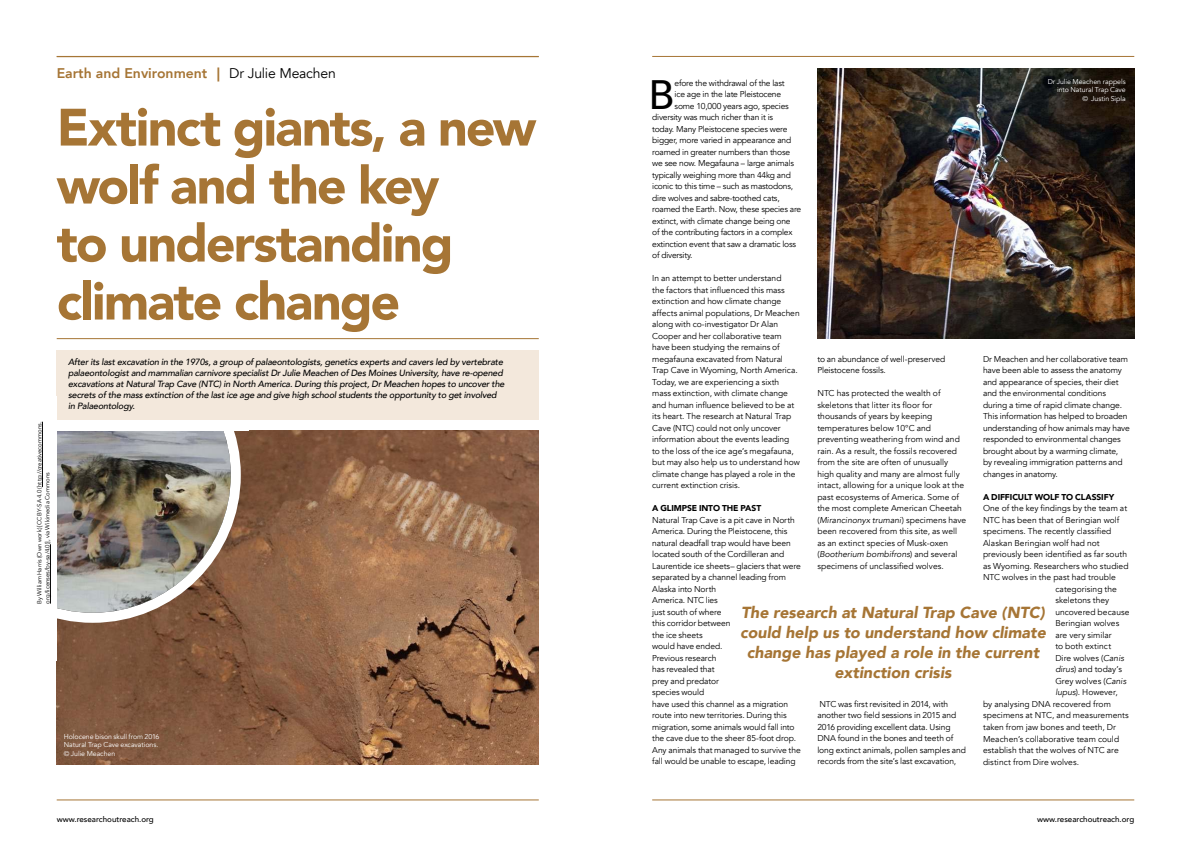
<style>
.page{position:relative;width:1191px;height:842px;background:#fff}
.page>*{position:absolute;margin:0;border:0;box-sizing:border-box;transform-origin:0 0}
.t1{font:900 52px/58px "Avenir";letter-spacing:-.035em;color:#a67535}
.t2{font:500 41px "Avenir";color:#000}
.t3{font:italic 900 16px/20px "Avenir";color:#a67535;text-align:center}
.t4{font:800 14px "Avenir";color:#a67535}
.t5{font:italic 500 9px/11px "Avenir";letter-spacing:-.02em;color:#000}
.t6{font:8.5px/11.5px "Avenir";letter-spacing:-.01em;color:#000}
.t7{font:900 8.5px "Avenir";letter-spacing:-.015em;color:#000}
.t8{font:500 8px "Avenir";color:#000}
.t9{font:7px/8.5px "Avenir";letter-spacing:-.005em;color:#fff;text-align:right}
.t10{font:6px/8px "Avenir";color:#000}
.s1{font-weight:900}
.s2{font-weight:400;color:#000}
.s3{font-style:italic}
</style>
<div class="page">
<hr style="left:57px;top:800px;width:482px;height:1px;background:#a67535">
<hr style="left:652px;top:800px;width:482px;height:1px;background:#a67535">
<hr style="left:652px;top:56px;width:482px;height:1px;background:#a67535">
<img style="left:56px;top:431px;width:483px;height:333px">
<img style="left:57px;top:431px;width:184px;height:192px">
<hr style="left:57px;top:338px;width:482px;height:1px;background:#a67535">
<hr style="left:57px;top:56px;width:482px;height:1px;background:#a67535">
<img style="left:817px;top:68px;width:317px;height:271px">
<div style="left:57px;top:350px;width:482px;height:70px;background:#f3e8dc"></div>
<div style="left:0;top:396px;width:57px;height:265px;background:#fff"></div>
<hr style="left:42px;top:422px;width:1px;height:65px;background:#000">
<hr style="left:50px;top:544px;width:1px;height:60px;background:#000">
<h3 class="t4" style="left:57px;top:65px;width:281px">Earth and Environment <span class="s1">︱</span> <span class="s2">Dr Julie Meachen</span></h3>
<h1 class="t1" style="left:57px;top:103px;width:481px">Extinct giants, a new wolf and the key<br>to understanding climate change</h1>
<p class="t10" style="left:36px;top:604px;width:183px;rotate:-90deg">By William Harris (Own work) [CC BY-SA 4.0 (http://creativecommons. org/licenses/by-sa/4.0)], via Wikimedia Commons</p>
<p class="t5" style="left:68px;top:357px;width:438px">After its last excavation in the 1970s, a group of palaeontologists, genetics experts and cavers led by vertebrate palaeontologist and mammalian carnivore specialist Dr Julie Meachen of Des Moines University, have re-opened excavations at Natural Trap Cave (NTC) in North America. During this project, Dr Meachen hopes to uncover the secrets of the mass extinction of the last ice age and give high school students the opportunity to get involved in Palaeontology.</p>
<p class="t9" style="left:64px;top:732px;width:97px;text-align:left">Holocene bison skull from 2016<br>Natural Trap Cave excavations. © Julie Meachen</p>
<p class="t9" style="left:1047px;top:78px;width:79px">Dr Julie Meachen rappels into Natural Trap Cave<br>© Justin Sipla</p>
<h2 class="t2" style="left:648px;top:78px;width:27px">B</h2>
<p class="t6" style="left:674px;top:78px;width:112px">efore the withdrawal of the last</p>
<p class="t6" style="left:674px;top:90px;width:108px">ice age in the late Pleistocene</p>
<p class="t6" style="left:674px;top:101px;width:116px">some 10,000 years ago, species</p>
<p class="t6" style="left:652px;top:113px;width:122px">diversity was much richer than it is</p>
<p class="t6" style="left:652px;top:124px;width:137px">today. Many Pleistocene species were</p>
<p class="t6" style="left:652px;top:136px;width:141px">bigger, more varied in appearance and</p>
<p class="t6" style="left:652px;top:147px;width:139px">roamed in greater numbers than those</p>
<p class="t6" style="left:652px;top:159px;width:144px">we see now. Megafauna – large animals</p>
<p class="t6" style="left:652px;top:170px;width:140px">typically weighing more than 44kg and</p>
<p class="t6" style="left:652px;top:182px;width:142px">iconic to this time – such as mastodons,</p>
<p class="t6" style="left:652px;top:193px;width:129px">dire wolves and sabre-toothed cats,</p>
<p class="t6" style="left:652px;top:205px;width:151px">roamed the Earth. Now, these species are</p>
<p class="t6" style="left:652px;top:216px;width:140px">extinct, with climate change being one</p>
<p class="t6" style="left:652px;top:228px;width:142px">of the contributing factors in a complex</p>
<p class="t6" style="left:652px;top:239px;width:145px">extinction event that saw a dramatic loss</p>
<p class="t6" style="left:652px;top:251px;width:42px">of diversity.</p>
<p class="t6" style="left:652px;top:274px;width:149px">In an attempt to better understand<br>the factors that inluenced this mass extinction and how climate change affects animal populations, Dr Meachen along with co-investigator Dr Alan Cooper and her collaborative team have been studying the remains of megafauna excavated from Natural Trap Cave in Wyoming, North America.<br>Today, we are experiencing a sixth mass extinction, with climate change and human inluence believed to be at its heart. The research at Natural Trap Cave (NTC) could not only uncover information about the events leading<br>to the loss of the ice age’s megafauna, but may also help us to understand how climate change has played a role in the current extinction crisis.</p>
<p class="t7" style="left:652px;top:505px;width:111px">A GLIMPSE INTO THE PAST</p>
<p class="t6" style="left:652px;top:515px;width:150px">Natural Trap Cave is a pit cave in North<br>America. During the Pleistocene, this natural deadfall trap would have been located south of the Cordilleran and<br>Laurentide ice sheets– glaciers that were separated by a channel leading from<br>Alaska into North<br>America. NTC lies<br>just south of where<br>this corridor between<br>the ice sheets<br>would have ended.<br>Previous research<br>has revealed that<br>prey and predator<br>species would<br>have used this channel as a migration route into new territories. During this migration, some animals would fall into the cave due to the sheer 85-foot drop.<br>Any animals that managed to survive the fall would be unable to escape, leading</p>
<p class="t6" style="left:817px;top:354px;width:129px">to an abundance of well-preserved<br>Pleistocene fossils.</p>
<p class="t6" style="left:817px;top:389px;width:150px">NTC has protected the wealth of skeletons that litter its loor for thousands of years by keeping temperatures below 10°C and preventing weathering from wind and rain. As a result, the fossils recovered from the site are often of unusually high quality and many are almost fully intact, allowing for a unique look at the past ecosystems of America. Some of the most complete American Cheetah (<span class="s3">Mirancinonyx trumani</span>) specimens have been recovered from this site, as well as an extinct species of Musk-oxen (<span class="s3">Bootherium bombifrons</span>) and several specimens of unclassiied wolves.</p>
<p class="t6" style="left:983px;top:354px;width:148px">Dr Meachen and her collaborative team have been able to assess the anatomy and appearance of species, their diet and the environmental conditions during a time of rapid climate change.<br>This information has helped to broaden understanding of how animals may have responded to environmental changes brought about by a warming climate,<br>by revealing immigration patterns and changes in anatomy.</p>
<p class="t7" style="left:983px;top:493px;width:133px">A DIFFICULT WOLF TO CLASSIFY</p>
<p class="t6" style="left:983px;top:503px;width:146px">One of the key indings by the team at</p>
<p class="t6" style="left:983px;top:515px;width:138px">NTC has been that of Beringian wolf</p>
<p class="t6" style="left:983px;top:526px;width:130px">specimens. The recently classiied</p>
<p class="t6" style="left:983px;top:538px;width:118px">Alaskan Beringian wolf had not</p>
<p class="t6" style="left:983px;top:549px;width:146px">previously been identiied as far south</p>
<p class="t6" style="left:983px;top:561px;width:147px">as Wyoming. Researchers who studied</p>
<p class="t6" style="left:983px;top:573px;width:134px">NTC wolves in the past had trouble</p>
<p class="t6" style="left:1055px;top:584px;width:63px">categorising the</p>
<p class="t6" style="left:1055px;top:596px;width:55px">skeletons they</p>
<p class="t6" style="left:1055px;top:607px;width:76px">uncovered because</p>
<p class="t6" style="left:1055px;top:619px;width:66px">Beringian wolves</p>
<p class="t6" style="left:1055px;top:630px;width:58px">are very similar</p>
<p class="t6" style="left:1055px;top:642px;width:57px">to both extinct</p>
<p class="t6" style="left:1055px;top:653px;width:70px">Dire wolves (<span class="s3">Canis</span></p>
<p class="t6" style="left:1055px;top:665px;width:68px"><span class="s3">dirus</span>) and today’s</p>
<p class="t6" style="left:1055px;top:676px;width:72px">Grey wolves (<span class="s3">Canis</span></p>
<p class="t6" style="left:1055px;top:688px;width:64px"><span class="s3">lupus</span>). However,</p>
<p class="t6" style="left:983px;top:699px;width:129px">by analysing DNA recovered from</p>
<p class="t6" style="left:983px;top:711px;width:147px">specimens at NTC, and measurements</p>
<p class="t6" style="left:983px;top:722px;width:134px">taken from jaw bones and teeth, Dr</p>
<p class="t6" style="left:983px;top:734px;width:138px">Meachen’s collaborative team could</p>
<p class="t6" style="left:983px;top:745px;width:137px">establish that the wolves of NTC are</p>
<p class="t6" style="left:983px;top:757px;width:97px">distinct from Dire wolves.</p>
<h3 class="t3" style="left:740px;top:604px;width:307px">The research at Natural Trap Cave (NTC) could help us to understand how climate change has played a role in the current extinction crisis</h3>
<p class="t6" style="left:817px;top:698px;width:150px">NTC was irst revisited in 2014, with another two ield sessions in 2015 and 2016 providing excellent data. Using DNA found in the bones and teeth of long extinct animals, pollen samples and records from the site’s last excavation,</p>
<p class="t8" style="left:57px;top:816px;width:99px">www.researchoutreach.org</p>
<p class="t8" style="left:1037px;top:816px;width:99px">www.researchoutreach.org</p>
</div>
